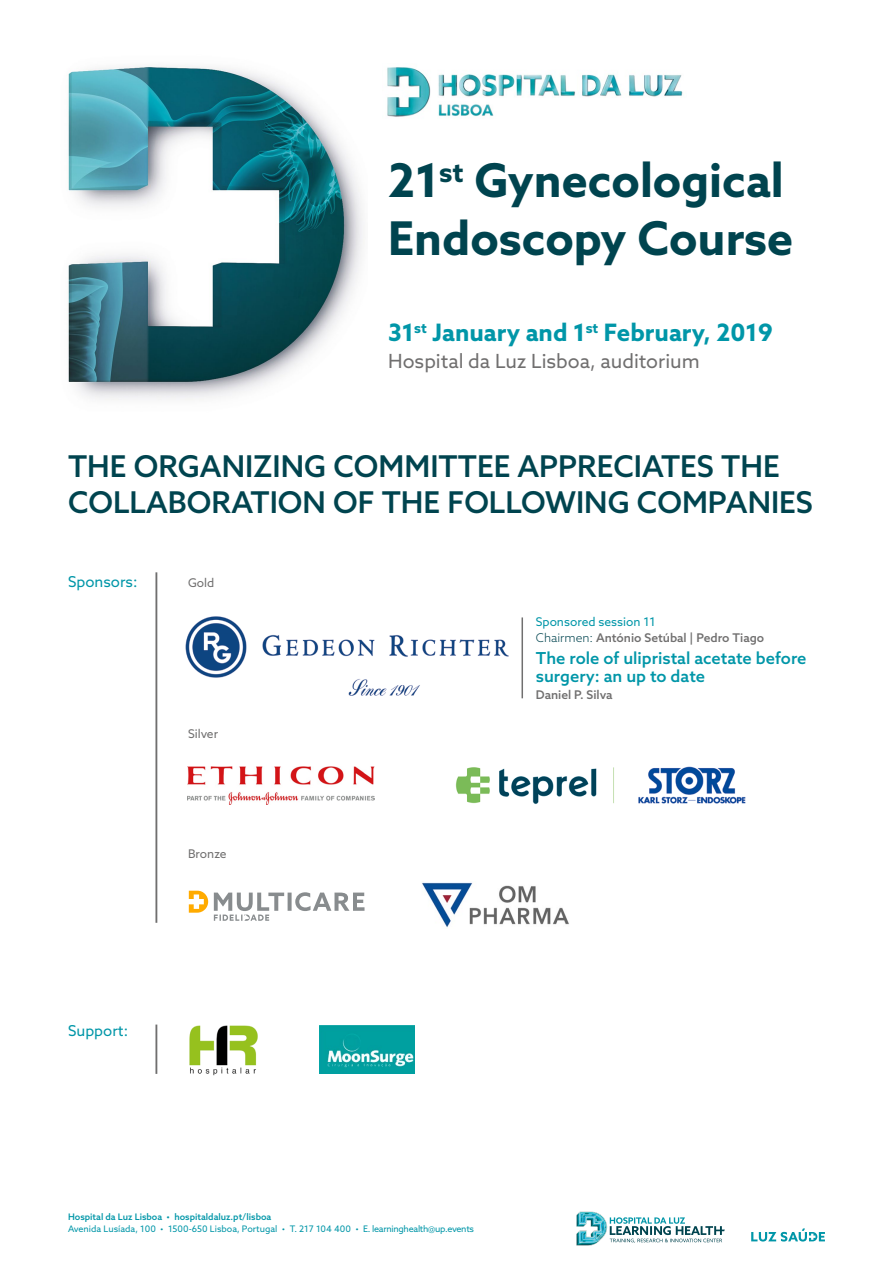
<style>
.page{position:relative;width:893px;height:1263px;background:#fff}
.page>*{position:absolute;margin:0;border:0;box-sizing:border-box;transform-origin:0 0}
.t1{font:700 46.5px/57px "Azo Sans";color:#00444f}
.t2{font:500 30px/36px "Azo Sans";color:#00444f}
.t3{font:700 24px "Azo Sans";color:#0096a8}
.t4{font:19.5px "Azo Sans";color:#706f6f}
.t5{font:500 16.5px/18px "Azo Sans";color:#0096a8}
.t6{font:15px "Azo Sans";color:#0096a8}
.t7{font:500 12px/16.5px "Azo Sans";color:#706f6f}
.t8{font:12px "Azo Sans";color:#706f6f}
.t9{font:9px "Azo Sans";color:#0096a8}
.t10{font:500 9px "Azo Sans";color:#0096a8}
.s1{font-weight:400;color:#0096a8}
.s2{font-weight:300;color:#00444f}
</style>
<div class="page">
<img style="left:387px;top:67px;width:296px;height:50px">
<img style="left:68px;top:65px;width:296px;height:335px">
<svg style="left:751px;top:1228px;width:74px;height:13px"></svg>
<svg style="left:612px;top:1217px;width:113px;height:26px"></svg>
<img style="left:576px;top:1211px;width:36px;height:35px">
<hr style="left:155px;top:572px;width:2px;height:351px;background:#706f6f">
<img style="left:185px;top:616px;width:324px;height:80px">
<img style="left:187px;top:766px;width:187px;height:38px">
<img style="left:455px;top:766px;width:291px;height:38px">
<img style="left:422px;top:882px;width:147px;height:46px">
<hr style="left:155px;top:1024px;width:2px;height:50px;background:#706f6f">
<img style="left:189px;top:1025px;width:69px;height:51px">
<img style="left:320px;top:1025px;width:94px;height:49px">
<hr style="left:521px;top:617px;width:2px;height:81px;background:#706f6f">
<svg style="left:214px;top:892px;width:150px;height:29px"></svg>
<svg style="left:189px;top:891px;width:19px;height:22px"></svg>
<h1 class="t1" style="left:388px;top:152px;width:407px">21<sup>st</sup> Gynecological<br>Endoscopy Course</h1>
<h3 class="t3" style="left:388px;top:316px;width:386px">31<sup>st</sup> January and 1<sup>st</sup> February, 2019</h3>
<h3 class="t4" style="left:388px;top:348px;width:313px">Hospital da Luz Lisboa, auditorium</h3>
<h2 class="t2" style="left:68px;top:448px;width:746px">THE ORGANIZING COMMITTEE APPRECIATES THE<br>COLLABORATION OF THE FOLLOWING COMPANIES</h2>
<h3 class="t6" style="left:68px;top:572px;width:71px">Sponsors:</h3>
<h3 class="t8" style="left:188px;top:575px;width:28px">Gold</h3>
<h3 class="t8" style="left:188px;top:725px;width:32px">Silver</h3>
<h3 class="t8" style="left:188px;top:845px;width:40px">Bronze</h3>
<h3 class="t6" style="left:68px;top:1021px;width:62px">Support:</h3>
<h3 class="t7" style="left:536px;top:613px;width:230px"><span class="s1">Sponsored session 11<br></span><span class="s2">Chairmen:</span> António Setúbal | Pedro Tiago</h3>
<h3 class="t5" style="left:536px;top:649px;width:272px">The role of ulipristal acetate before surgery: an up to date</h3>
<h3 class="t7" style="left:536px;top:686px;width:78px">Daniel P. Silva</h3>
<p class="t10" style="left:68px;top:1211px;width:205px">Hospital da Luz Lisboa • hospitaldaluz.pt/lisboa</p>
<p class="t9" style="left:68px;top:1223px;width:408px">Avenida Lusíada, 100 • 1500-650 Lisboa, Portugal • T. 217 104 400 • E. learninghealth@up.events</p>
</div>
